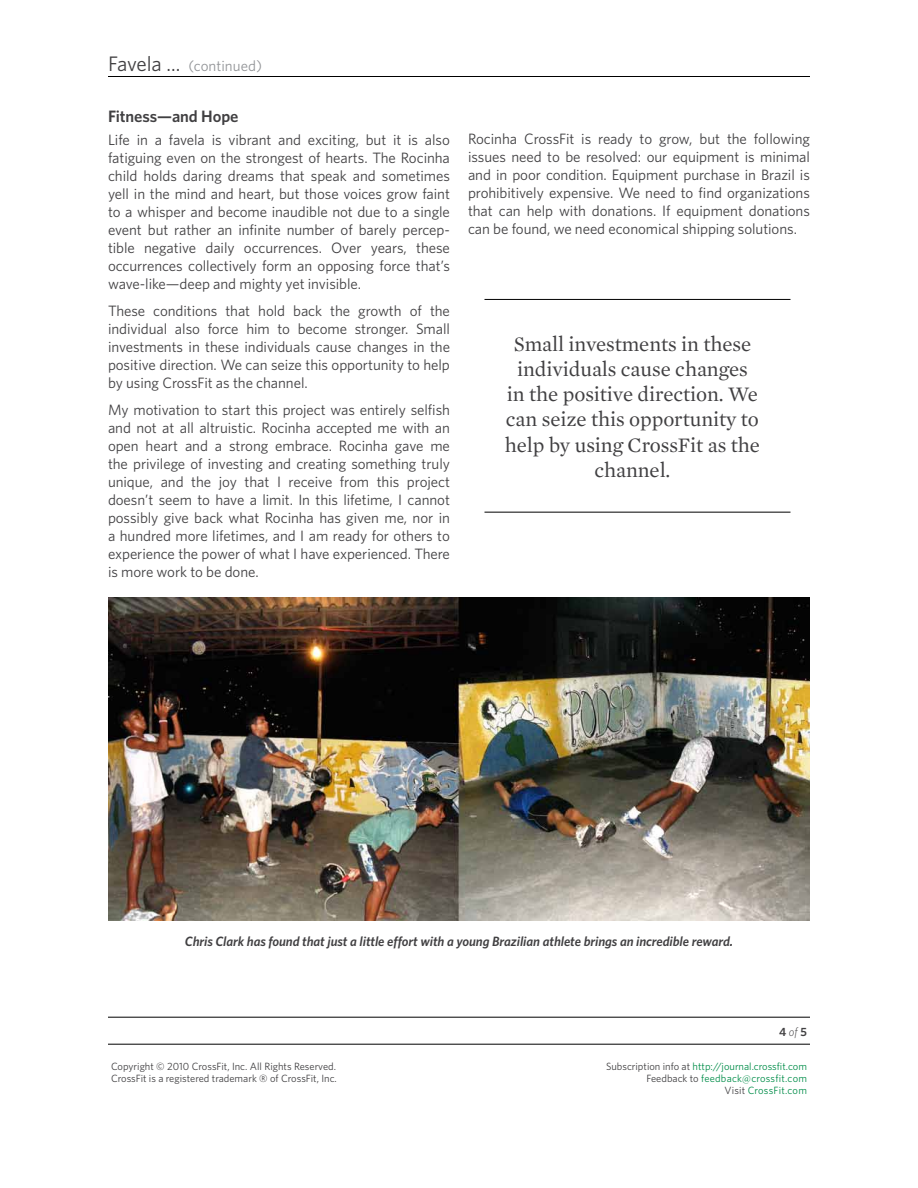
<style>
.page{position:relative;width:918px;height:1188px;background:#fff}
.page>*{position:absolute;margin:0;border:0;box-sizing:border-box;transform-origin:0 0}
.t1{font:21px/25.2px "Mercury Text G1 Roman";letter-spacing:-.005em;color:#414042;text-align:center}
.t2{font:600 16.5px "Whitney HTF";letter-spacing:-.005em;color:#414042}
.t3{font:15px/18px "Whitney HTF";letter-spacing:-.005em;color:#414042;text-align:justify}
.t4{font:15px "Whitney HTF";letter-spacing:.005em;color:#939598}
.t5{font:italic 600 13.5px "Whitney HTF";letter-spacing:-.005em;color:#414042}
.t6{font:600 12px "Whitney HTF";color:#414042}
.t7{font:10.5px/12px "Whitney HTF";color:#008d49;text-align:right}
.t8{font:10.5px/12px "Whitney HTF";color:#414042}
.s1{font-size:21px;color:#414042}
.s2{font-weight:300;font-style:italic}
.s3{color:#414042}
</style>
<div class="page">
<hr style="left:108px;top:76px;width:702px;height:1px;background:#000">
<hr style="left:108px;top:1017px;width:702px;height:1px;background:#000">
<hr style="left:108px;top:1044px;width:702px;height:1px;background:#000">
<hr style="left:484px;top:299px;width:306px;height:1px;background:#000">
<hr style="left:484px;top:512px;width:306px;height:1px;background:#000">
<img style="left:108px;top:598px;width:702px;height:322px">
<p class="t4" style="left:108px;top:56px;width:156px"><span class="s1">Favela ...</span> (continued)</p>
<p class="t2" style="left:108px;top:107px;width:132px">Fitness—and Hope</p>
<p class="t3" style="left:108px;top:130px;width:344px">Life in a favela is vibrant and exciting, but it is also fatiguing even on the strongest of hearts. The Rocinha child holds daring dreams that speak and sometimes yell in the mind and heart, but those voices grow faint to a whisper and become inaudible not due to a single event but rather an infinite number of barely percep&shy;tible negative daily occurrences. Over years, these occurrences collectively form an opposing force that’s wave-like—deep and mighty yet invisible.</p>
<p class="t3" style="left:108px;top:301px;width:344px">These conditions that hold back the growth of the individual also force him to become stronger. Small investments in these individuals cause changes in the positive direction. We can seize this opportunity to help by using CrossFit as the channel.</p>
<p class="t3" style="left:108px;top:400px;width:344px">My motivation to start this project was entirely selfish and not at all altruistic. Rocinha accepted me with an open heart and a strong embrace. Rocinha gave me the privilege of investing and creating something truly unique, and the joy that I receive from this project doesn’t seem to have a limit. In this lifetime, I cannot possibly give back what Rocinha has given me, nor in a hundred more lifetimes, and I am ready for others to experience the power of what I have experienced. There is more work to be done.</p>
<p class="t3" style="left:468px;top:130px;width:344px">Rocinha CrossFit is ready to grow, but the following issues need to be resolved: our equipment is minimal and in poor condition. Equipment purchase in Brazil is prohibitively expensive. We need to find organizations that can help with donations. If equipment donations can be found, we need economical shipping solutions.</p>
<h1 class="t1" style="left:505px;top:331px;width:256px">Small investments in these individuals cause changes<br>in the positive direction. We can seize this opportunity to help by using CrossFit as the channel.</h1>
<p class="t5" style="left:185px;top:934px;width:550px">Chris Clark has found that just a little effort with a young Brazilian athlete brings an incredible reward.</p>
<p class="t6" style="left:779px;top:1024px;width:29px">4<span class="s2">of</span>5</p>
<p class="t8" style="left:111px;top:1060px;width:227px">Copyright © 2010 CrossFit, Inc. All Rights Reserved.<br>CrossFit is a registered trademark ‰ of CrossFit, Inc.</p>
<p class="t7" style="left:606px;top:1060px;width:202px"><span class="s3">Subscription info at</span> http://journal.crossfit.com<br><span class="s3">Feedback to</span> feedback@crossfit.com<br><span class="s3">Visit</span> CrossFit.com</p>
</div>
